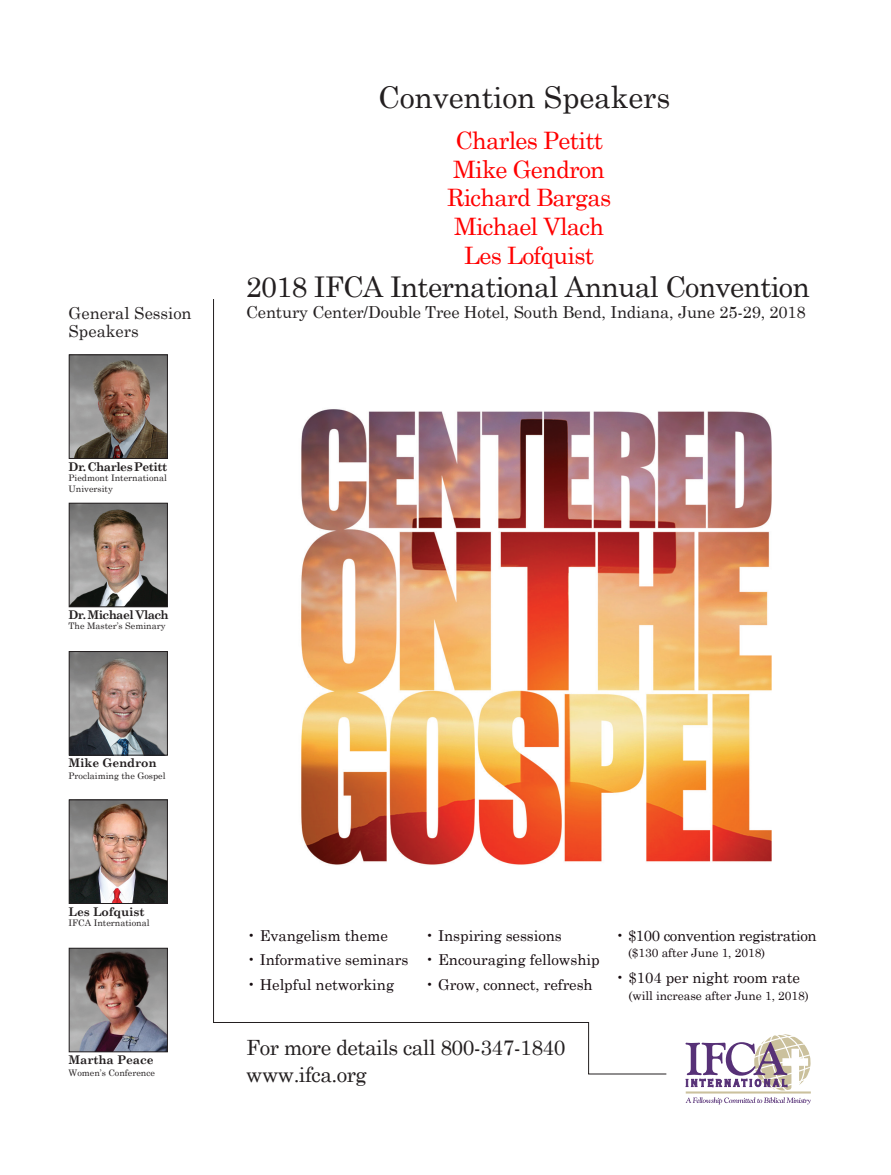
<style>
.page{position:relative;width:891px;height:1175px;background:#fff}
.page>*{position:absolute;margin:0;border:0;box-sizing:border-box;transform-origin:0 0}
.t1{font:30px "Century Schoolbook";letter-spacing:-.005em;color:#231f20}
.t2{font:28.5px "Century Schoolbook";letter-spacing:-.025em;color:#231f20}
.t3{font:24px/28.8px "Century Schoolbook";letter-spacing:-.03em;color:#f00;text-align:center}
.t4{font:21px/27px "Century Schoolbook";letter-spacing:-.025em;color:#231f20}
.t5{font:16.5px/18px "Century Schoolbook";letter-spacing:-.01em;color:#231f20}
.t6{font:15px "Century Schoolbook";letter-spacing:-.005em;color:#150b0f}
.t7{font:15px "Century Schoolbook";letter-spacing:-.025em;color:#150b0f}
.t8{font:12px "Century Schoolbook";letter-spacing:-.005em;color:#150b0f}
.t9{font:700 12px "Century Schoolbook";letter-spacing:-.01em;color:#231f20}
.t10{font:700 12px "Century Schoolbook";letter-spacing:-.04em;color:#231f20}
.t11{font:700 12px "Century Schoolbook";letter-spacing:-.05em;color:#231f20}
.t12{font:9px/10.5px "Century Schoolbook";color:#231f20}
</style>
<div class="page">
<hr style="left:686px;top:1091px;width:125px;height:2px;background:#cbc19d">
<svg style="left:686px;top:1097px;width:124px;height:7px"></svg>
<svg style="left:686px;top:1034px;width:125px;height:56px"></svg>
<img style="left:71px;top:505px;width:95px;height:100px">
<div style="left:69px;top:503px;width:99px;height:104px;border:1px solid #231f20"></div>
<img style="left:71px;top:356px;width:95px;height:101px">
<div style="left:69px;top:354px;width:99px;height:105px;border:1px solid #231f20"></div>
<img style="left:71px;top:653px;width:95px;height:100px">
<div style="left:69px;top:651px;width:99px;height:104px;border:1px solid #231f20"></div>
<img style="left:71px;top:801px;width:95px;height:100px">
<div style="left:69px;top:799px;width:99px;height:104px;border:1px solid #231f20"></div>
<img style="left:71px;top:949px;width:95px;height:101px">
<div style="left:69px;top:947px;width:99px;height:105px;border:1px solid #231f20"></div>
<img style="left:301px;top:409px;width:471px;height:456px">
<p class="t5" style="left:69px;top:303px;width:125px">General Session<br>Speakers</p>
<p class="t10" style="left:69px;top:459px;width:100px">Dr. Charles Petitt</p>
<p class="t12" style="left:69px;top:472px;width:100px">Piedmont International<br>University</p>
<p class="t11" style="left:69px;top:607px;width:102px">Dr. Michael Vlach</p>
<p class="t12" style="left:69px;top:621px;width:99px">The Master’s Seminary</p>
<p class="t9" style="left:69px;top:755px;width:90px">Mike Gendron</p>
<p class="t12" style="left:69px;top:770px;width:99px">Proclaiming the Gospel</p>
<p class="t9" style="left:69px;top:904px;width:77px">Les Lofquist</p>
<p class="t12" style="left:69px;top:917px;width:82px">IFCA International</p>
<p class="t9" style="left:69px;top:1052px;width:87px">Martha Peace</p>
<p class="t12" style="left:69px;top:1067px;width:88px">Women’s Conference</p>
<h1 class="t1" style="left:378px;top:72px;width:294px">Convention Speakers</h1>
<h3 class="t3" style="left:447px;top:124px;width:166px">Charles Petitt<br>Mike Gendron<br>Richard Bargas<br>Michael Vlach<br>Les Lofquist</h3>
<h2 class="t2" style="left:246px;top:268px;width:565px">2018 IFCA International Annual Convention</h2>
<p class="t5" style="left:246px;top:302px;width:561px">Century Center/Double Tree Hotel, South Bend, Indiana, June 25-29, 2018</p>
<p class="t6" style="left:247px;top:925px;width:143px">• Evangelism theme</p>
<p class="t6" style="left:247px;top:950px;width:163px">• Informative seminars</p>
<p class="t6" style="left:247px;top:975px;width:149px">• Helpful networking</p>
<p class="t6" style="left:425px;top:925px;width:138px">• Inspiring sessions</p>
<p class="t6" style="left:425px;top:950px;width:176px">• Encouraging fellowship</p>
<p class="t6" style="left:425px;top:975px;width:169px">• Grow, connect, refresh</p>
<h3 class="t4" style="left:246px;top:1033px;width:321px">For more details call 800-347-1840 www.ifca.org</h3>
<p class="t7" style="left:616px;top:925px;width:203px">• $100 convention registration</p>
<p class="t8" style="left:628px;top:945px;width:139px">($130 after June 1, 2018)</p>
<p class="t6" style="left:616px;top:968px;width:186px">• $104 per night room rate</p>
<p class="t8" style="left:629px;top:988px;width:182px">(will increase after June 1, 2018)</p>
</div>
